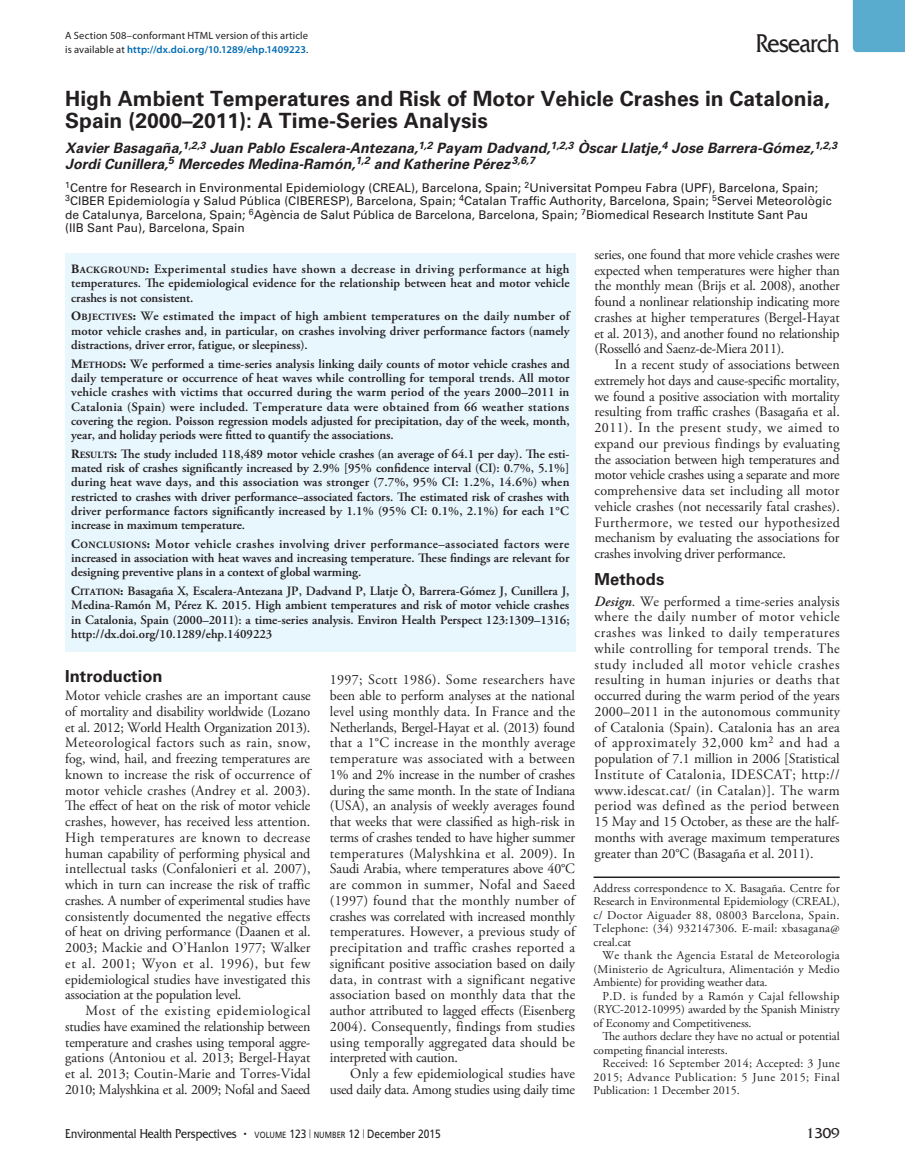
<style>
.page{position:relative;width:905px;height:1175px;background:#fff}
.page>*{position:absolute;margin:0;border:0;box-sizing:border-box;transform-origin:0 0}
.t1{font:27px "Friz Quadrata Std";letter-spacing:-.02em;color:#231f20;scale:.85 1}
.t2{font:700 21px/22.5px "Univers LT Std";color:#231f20}
.t3{font:700 16.5px "Univers LT Std";color:#231f20}
.t4{font:15px "Friz Quadrata Std";color:#231f20}
.t5{font:14.25px/15.8px "Adobe Garamond Pro";letter-spacing:-.02em;color:#231f20;text-align:justify}
.t6{font:italic 700 14.25px/15.8px "Univers LT Std";color:#231f20}
.t7{font:13.5px "Friz Quadrata Std";color:#231f20;scale:.85 1}
.t8{font:600 12.75px/14.2px "Adobe Garamond Pro";letter-spacing:-.005em;color:#231f20;text-align:justify}
.t9{font:12px/13.5px "Adobe Garamond Pro";letter-spacing:-.005em;color:#231f20;text-align:justify}
.t10{font:12px/13.5px "Univers LT Std";color:#231f20}
.t11{font:10.5px/13.5px "Myriad Pro";letter-spacing:.015em;color:#231f20}
.s1{font-weight:600;color:#006bb2}
.s2{font-weight:700}
.s3{font-weight:700;font-size:9.6px}
.s4{font-weight:600;font-style:italic}
.s5{font-size:12px}
.s6{font-family:"Frutiger LT Std";font-size:9px}
.s7{font-family:"Frutiger LT Std";font-size:12px}
.s8{font-family:"Frutiger LT Std";font-weight:300;font-size:9px}
</style>
<div class="page">
<div style="left:852px;top:0;width:52px;height:52px;background:#59accd"></div>
<hr style="left:593px;top:876px;width:246px;height:2px;background:#231f20">
<div style="left:65px;top:253px;width:510px;height:399px;background:#e8f6fd"></div>
<p class="t11" style="left:65px;top:29px;width:244px">A Section 508–conformant HTML version of this article is available at <span class="s1">http://dx.doi.org/10.1289/ehp.1409223</span>.</p>
<h1 class="t1" style="left:755px;top:28px;width:100px">Research</h1>
<h2 class="t2" style="left:65px;top:87px;width:766px">High Ambient Temperatures and Risk of Motor Vehicle Crashes in Catalonia,<br>Spain (2000–2011): A Time-Series Analysis</h2>
<p class="t6" style="left:65px;top:141px;width:773px">Xavier Basagaña,<sup>1,2,3</sup> Juan Pablo Escalera-Antezana,<sup>1,2</sup> Payam Dadvand,<sup>1,2,3</sup> Òscar Llatje,<sup>4</sup> Jose Barrera-Gómez,<sup>1,2,3<br></sup>Jordi Cunillera,<sup>5</sup> Mercedes Medina-Ramón,<sup>1,2</sup> and Katherine Pérez <sup>3,6,7</sup></p>
<p class="t10" style="left:65px;top:181px;width:768px"><sup>1</sup>Centre for Research in Environmental Epidemiology (CREAL), Barcelona, Spain; <sup>2</sup>Universitat Pompeu Fabra (UPF), Barcelona, Spain; <sup>3</sup>CIBER Epidemiología y Salud Pública (CIBERESP), Barcelona, Spain; <sup>4</sup>Catalan Traffic Authority, Barcelona, Spain; <sup>5</sup>Servei Meteorològic de Catalunya, Barcelona, Spain; <sup>6</sup>Agència de Salut Pública de Barcelona, Barcelona, Spain; <sup>7</sup>Biomedical Research Institute Sant Pau<br>(IIB Sant Pau), Barcelona, Spain</p>
<p class="t8" style="left:71px;top:262px;width:500px"><span class="s2">B</span><span class="s3">ACKGROUND</span><span class="s2">:</span> Experimental studies have shown a decrease in driving performance at high temperatures. The epidemiological evidence for the relationship between heat and motor vehicle crashes is not consistent.</p>
<p class="t8" style="left:71px;top:309px;width:500px"><span class="s2">O</span><span class="s3">BJECTIVES</span><span class="s2">:</span> We estimated the impact of high ambient temperatures on the daily number of motor vehicle crashes and, in particular, on crashes involving driver performance factors (namely distractions, driver error, fatigue, or sleepiness).</p>
<p class="t8" style="left:71px;top:357px;width:500px"><span class="s2">M</span><span class="s3">ETHODS</span><span class="s2">:</span> We performed a time-series analysis linking daily counts of motor vehicle crashes and daily temperature or occurrence of heat waves while controlling for temporal trends. All motor vehicle crashes with victims that occurred during the warm period of the years 2000–2011 in Catalonia (Spain) were included. Temperature data were obtained from 66 weather stations covering the region. Poisson regression models adjusted for precipitation, day of the week, month, year, and holiday periods were fitted to quantify the associations.</p>
<p class="t8" style="left:71px;top:447px;width:500px"><span class="s2">R</span><span class="s3">ESULTS</span><span class="s2">:</span> The study included 118,489 motor vehicle crashes (an average of 64.1 per day). The esti&shy;mated risk of crashes significantly increased by 2.9% [95% confidence interval (CI): 0.7%, 5.1%] during heat wave days, and this association was stronger (7.7%, 95% CI: 1.2%, 14.6%) when restricted to crashes with driver performance–associated factors. The estimated risk of crashes with driver performance factors significantly increased by 1.1% (95% CI: 0.1%, 2.1%) for each 1°C increase in maximum temperature.</p>
<p class="t8" style="left:71px;top:537px;width:499px"><span class="s2">C</span><span class="s3">ONCLUSIONS</span><span class="s2">:</span> Motor vehicle crashes involving driver performance–associated factors were increased in association with heat waves and increasing temperature. These findings are relevant for designing preventive plans in a context of global warming.</p>
<p class="t8" style="left:71px;top:584px;width:500px"><span class="s2">C</span><span class="s3">ITATION</span><span class="s2">:</span> Basagaña X, Escalera-Antezana JP, Dadvand P, Llatje Ò, Barrera-Gómez J, Cunillera J, Medina-Ramón M, Pérez K. 2015. High ambient temperatures and risk of motor vehicle crashes in Catalonia, Spain (2000–2011): a time-series analysis. Environ Health Perspect 123:1309–1316; http://dx.doi.org/10.1289/ehp.1409223</p>
<p class="t5" style="left:594px;top:247px;width:247px">series, one found that more vehicle crashes were expected when temperatures were higher than the monthly mean (Brijs et al. 2008), another found a nonlinear relationship indicating more crashes at higher temperatures (Bergel-Hayat et al. 2013), and another found no relationship (Rosselló and Saenz-de-Miera 2011).</p>
<p class="t5" style="left:594px;top:357px;width:247px;text-indent:20px">In a recent study of associations between extremely hot days and cause-specific mortality, we found a positive association with mortality resulting from traffic crashes (Basagaña et al.<br>2011). In the present study, we aimed to expand our previous findings by evaluating the association between high temperatures and motor vehicle crashes using a separate and more comprehensive data set including all motor vehicle crashes (not necessarily fatal crashes).<br>Furthermore, we tested our hypothesized mechanism by evaluating the associations for crashes involving driver performance.</p>
<p class="t3" style="left:594px;top:570px;width:71px">Methods</p>
<p class="t5" style="left:594px;top:593px;width:247px"><span class="s4">Design</span>. We performed a time-series analysis where the daily number of motor vehicle crashes was linked to daily temperatures while controlling for temporal trends. The study included all motor vehicle crashes resulting in human injuries or deaths that occurred during the warm period of the years 2000–2011 in the autonomous community of Catalonia (Spain). Catalonia has an area of approximately 32,000 km<sup>2</sup> and had a population of 7.1 million in 2006 [Statistical Institute of Catalonia, IDESCAT; http:// www.idescat.cat/ (in Catalan)]. The warm period was defined as the period between 15 May and 15 October, as these are the half&shy;months with average maximum temperatures greater than 20°C (Basagaña et al. 2011).</p>
<p class="t9" style="left:593px;top:881px;width:247px">Address correspondence to X. Basagaña. Centre for Research in Environmental Epidemiology (CREAL), c/ Doctor Aiguader 88, 08003 Barcelona, Spain.<br>Telephone: (34) 932147306. E-mail: xbasagana@ creal.cat</p>
<p class="t9" style="left:593px;top:949px;width:248px;text-indent:9px">We thank the Agencia Estatal de Meteorologia (Ministerio de Agricultura, Alimentación y Medio Ambiente) for providing weather data.</p>
<p class="t9" style="left:593px;top:989px;width:248px;text-indent:9px">P.D. is funded by a Ramón y Cajal fellowship (RYC-2012-10995) awarded by the Spanish Ministry of Economy and Competitiveness.</p>
<p class="t9" style="left:593px;top:1030px;width:247px;text-indent:9px">The authors declare they have no actual or potential competing financial interests.</p>
<p class="t9" style="left:593px;top:1057px;width:248px;text-indent:9px">Received: 16 September 2014; Accepted: 3 June 2015; Advance Publication: 5 June 2015; Final Publication: 1 December 2015.</p>
<p class="t3" style="left:65px;top:667px;width:99px">Introduction</p>
<p class="t5" style="left:65px;top:688px;width:247px">Motor vehicle crashes are an important cause of mortality and disability worldwide (Lozano et al. 2012; World Health Organization 2013).<br>Meteorological factors such as rain, snow, fog, wind, hail, and freezing temperatures are known to increase the risk of occurrence of motor vehicle crashes (Andrey et al. 2003).<br>The effect of heat on the risk of motor vehicle crashes, however, has received less attention.<br>High temperatures are known to decrease human capability of performing physical and intellectual tasks (Confalonieri et al. 2007), which in turn can increase the risk of traffic crashes. A number of experimental studies have consistently documented the negative effects of heat on driving performance (Daanen et al.<br>2003; Mackie and O’Hanlon 1977; Walker et al. 2001; Wyon et al. 1996), but few epidemiological studies have investigated this association at the population level.</p>
<p class="t5" style="left:65px;top:1003px;width:247px;text-indent:20px">Most of the existing epidemiological studies have examined the relationship between temperature and crashes using temporal aggre&shy;gations (Antoniou et al. 2013; Bergel-Hayat et al. 2013; Coutin-Marie and Torres-Vidal 2010; Malyshkina et al. 2009; Nofal and Saeed</p>
<p class="t5" style="left:330px;top:672px;width:247px">1997; Scott 1986). Some researchers have been able to perform analyses at the national level using monthly data. In France and the Netherlands, Bergel-Hayat et al. (2013) found that a 1°C increase in the monthly average temperature was associated with a between 1% and 2% increase in the number of crashes during the same month. In the state of Indiana (USA), an analysis of weekly averages found that weeks that were classified as high-risk in terms of crashes tended to have higher summer temperatures (Malyshkina et al. 2009). In Saudi Arabia, where temperatures above 40°C are common in summer, Nofal and Saeed (1997) found that the monthly number of crashes was correlated with increased monthly temperatures. However, a previous study of precipitation and traffic crashes reported a significant positive association based on daily data, in contrast with a significant negative association based on monthly data that the author attributed to lagged effects (Eisenberg 2004). Consequently, findings from studies using temporally aggregated data should be interpreted with caution.</p>
<p class="t5" style="left:330px;top:1066px;width:247px;text-align:right">Only a few epidemiological studies have used daily data. Among studies using daily time</p>
<p class="t7" style="left:65px;top:1125px;width:443px">Environmental Health Perspectives <span class="s5">•</span> <span class="s6">VOLUME</span> <span class="s7">123</span> <span class="s8">|</span> <span class="s6">NUMBER</span> <span class="s7">12</span> <span class="s8">|</span> <span class="s7">December 2015</span></p>
<p class="t4" style="left:806px;top:1124px;width:35px">1309</p>
</div>
